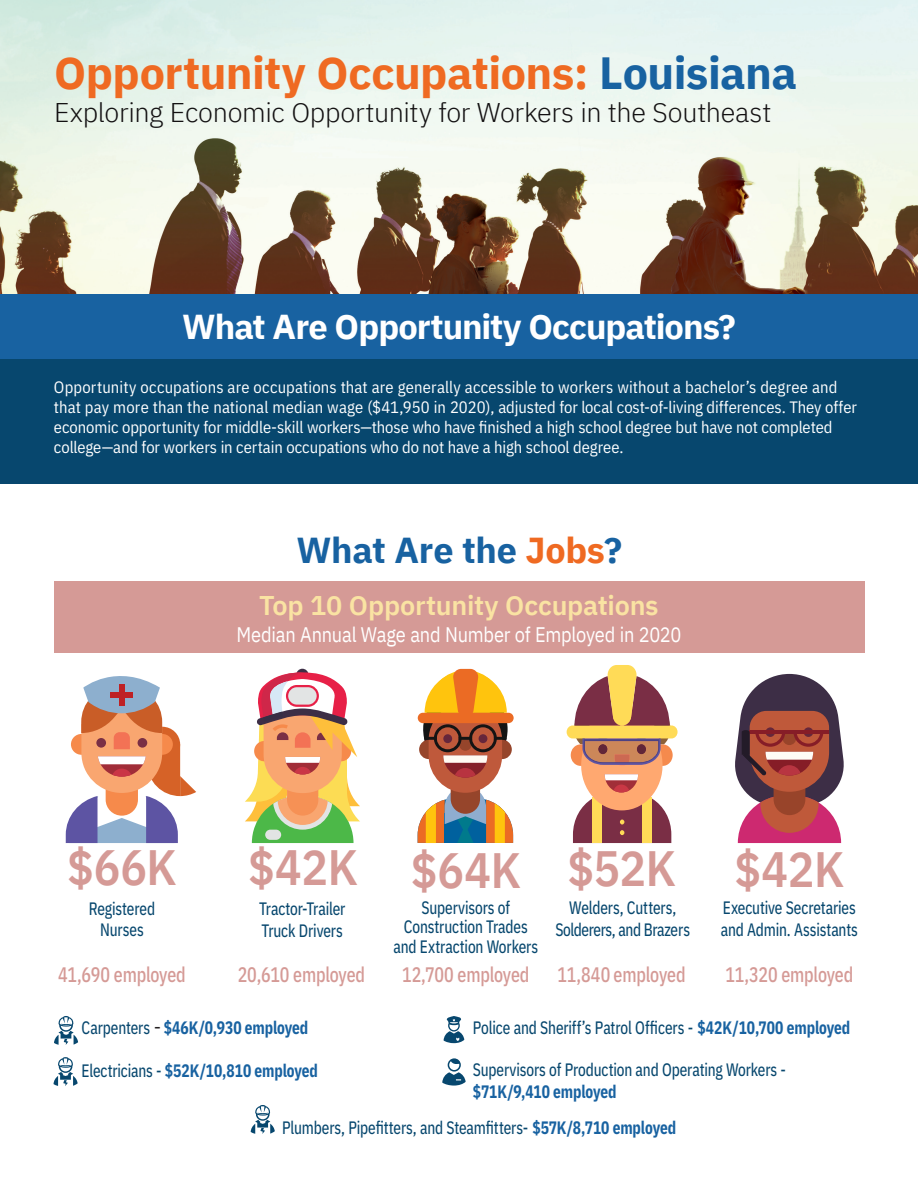
<style>
.page{position:relative;width:918px;height:1188px;background:#fff}
.page>*{position:absolute;margin:0;border:0;box-sizing:border-box;transform-origin:0 0}
.t1{font:600 49.5px "IBM Plex Sans";letter-spacing:-.01em;color:#d59a96;scale:.9 1}
.t2{font:700 45px "IBM Plex Sans";letter-spacing:-.01em;color:#ef6a22}
.t3{font:700 36px "IBM Plex Sans";letter-spacing:-.01em;color:#1862a1}
.t4{font:700 34.5px "IBM Plex Sans";letter-spacing:-.03em;color:#fff}
.t5{font:300 27px "IBM Plex Sans";letter-spacing:-.01em;color:#131112}
.t6{font:600 27px "IBM Plex Sans";letter-spacing:-.01em;color:#fae3a3}
.t7{font:500 21px "IBM Plex Sans Cond";letter-spacing:-.01em;color:#d59a96;scale:.85 1}
.t8{font:21px "IBM Plex Sans";letter-spacing:-.015em;color:#fff;scale:.87 1}
.t9{font:18px/21.6px "IBM Plex Sans Cond Text";letter-spacing:-.01em;color:#07476e;text-align:center;scale:.85 1}
.t10{font:700 18px "IBM Plex Sans Cond";letter-spacing:-.005em;color:#1862a1;scale:.85 1}
.t11{font:16.5px/19.8px "IBM Plex Sans Cond";color:#fff}
.s1{color:#1862a1}
.s2{color:#ef6a22}
.s3{font-family:"IBM Plex Sans Cond Text";font-weight:400;color:#07476e}
.s4{font-family:"Myriad Pro";font-weight:400;font-size:23.25px;color:#231f20}
.s5{font-family:"IBM Plex Sans Cond";font-weight:700;color:#1862a1}
</style>
<div class="page">
<img style="left:0;top:0;width:918px;height:294px">
<div style="left:0;top:353px;width:918px;height:131px;background:#07476e"></div>
<div style="left:54px;top:581px;width:811px;height:71px;background:#d59a96"></div>
<div style="left:0;top:294px;width:918px;height:65px;background:#1862a1"></div>
<svg style="left:245px;top:669px;width:115px;height:174px"></svg>
<div style="left:265px;top:830px;width:16px;height:10px;background:#e2e4e4;border-radius:5px"></div>
<div style="left:287px;top:686px;width:31px;height:20px;background:#e2e4e4;border-radius:10px"></div>
<div style="left:286px;top:685px;width:33px;height:22px;border:2px solid #e72047;border-radius:10px"></div>
<svg style="left:54px;top:1016px;width:24px;height:29px"></svg>
<svg style="left:54px;top:1057px;width:24px;height:29px"></svg>
<svg style="left:251px;top:1105px;width:24px;height:29px"></svg>
<svg style="left:66px;top:676px;width:130px;height:167px"></svg>
<svg style="left:418px;top:669px;width:95px;height:174px"></svg>
<svg style="left:735px;top:674px;width:109px;height:169px"></svg>
<svg style="left:567px;top:665px;width:110px;height:178px"></svg>
<svg style="left:442px;top:1058px;width:24px;height:28px"></svg>
<svg style="left:444px;top:1016px;width:20px;height:27px"></svg>
<p class="t2" style="left:54px;top:37px;width:745px">Opportunity Occupations: <span class="s1">Louisiana</span></p>
<p class="t5" style="left:54px;top:92px;width:719px">Exploring Economic Opportunity for Workers in the Southeast</p>
<p class="t4" style="left:182px;top:300px;width:555px">What Are Opportunity Occupations?</p>
<p class="t11" style="left:54px;top:376px;width:805px">Opportunity occupations are occupations that are generally accessible to workers without a bachelor’s degree and that pay more than the national median wage ($41,950 in 2020), adjusted for local cost-of-living differences. They offer economic opportunity for middle-skill workers—those who have finished a high school degree but have not completed college—and for workers in certain occupations who do not have a high school degree.</p>
<p class="t3" style="left:297px;top:521px;width:327px">What Are the <span class="s2">Jobs</span>?</p>
<p class="t6" style="left:259px;top:584px;width:401px">Top 10 Opportunity Occupations</p>
<p class="t8" style="left:236px;top:619px;width:513px">Median Annual Wage and Number of Employed in 2020</p>
<p class="t1" style="left:67px;top:829px;width:123px">$66K</p>
<p class="t9" style="left:89px;top:896px;width:80px">Registered<br>Nurses</p>
<p class="t1" style="left:248px;top:829px;width:124px">$42K</p>
<p class="t9" style="left:259px;top:897px;width:103px;text-align:left">Tractor-Trailer<br>Truck Drivers</p>
<p class="t1" style="left:411px;top:831px;width:124px">$64K</p>
<p class="t9" style="left:393px;top:896px;width:172px;line-height:19.5px">Supervisors of<br>Construction Trades and Extraction Workers</p>
<p class="t1" style="left:567px;top:830px;width:122px">$52K</p>
<p class="t1" style="left:734px;top:830px;width:124px">$42K</p>
<p class="t9" style="left:555px;top:896px;width:160px">Welders, Cutters,<br>Solderers, and Brazers</p>
<p class="t9" style="left:721px;top:896px;width:163px;text-align:left">Executive Secretaries and Admin. Assistants</p>
<p class="t7" style="left:58px;top:959px;width:152px">41,690 employed</p>
<p class="t7" style="left:238px;top:959px;width:151px">20,610 employed</p>
<p class="t7" style="left:402px;top:959px;width:151px">12,700 employed</p>
<p class="t7" style="left:557px;top:959px;width:152px">11,840 employed</p>
<p class="t7" style="left:725px;top:959px;width:152px">11,320 employed</p>
<p class="t10" style="left:82px;top:1013px;width:268px"><span class="s3">Carpenters</span> <span class="s4">-</span> $46K/0,930 employed</p>
<p class="t10" style="left:82px;top:1056px;width:280px"><span class="s3">Electricians -</span> $52K/10,810 employed</p>
<p class="t9" style="left:473px;top:1015px;width:446px">Police and Sheriff’s Patrol Officers - <span class="s5">$42K/10,700 employed</span></p>
<p class="t9" style="left:473px;top:1057px;width:370px;text-align:left">Supervisors of Production and Operating Workers - <span class="s5">$71K/9,410 employed</span></p>
<p class="t9" style="left:282px;top:1115px;width:465px">Plumbers, Pipefitters, and Steamfitters- <span class="s5">$57K/8,710 employed</span></p>
</div>
